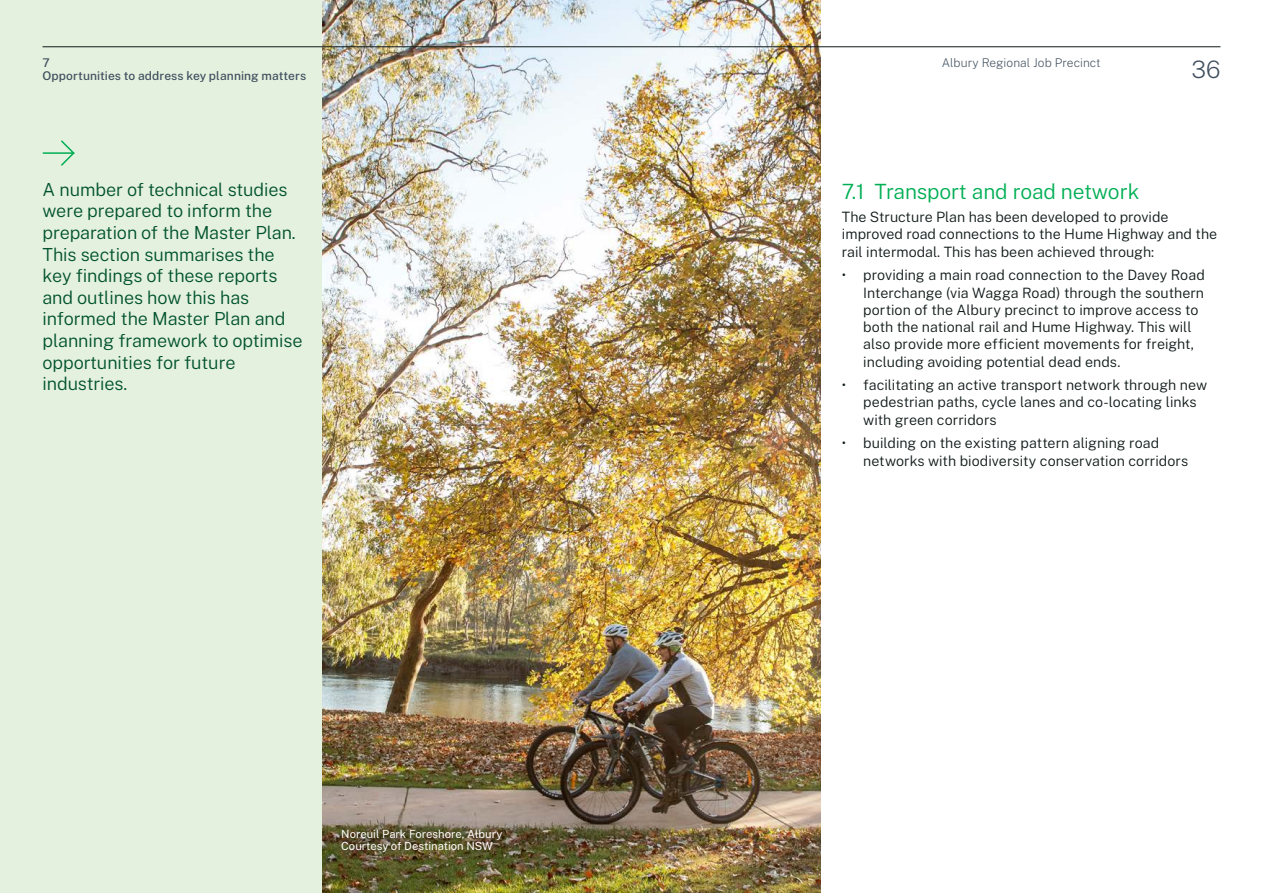
<style>
.page{position:relative;width:1263px;height:893px;background:#fff}
.page>*{position:absolute;margin:0;border:0;box-sizing:border-box;transform-origin:0 0}
.t1{font:200 24px "Public Sans";color:#3f4f5e}
.Heading_2__H2{font:300 21px "Public Sans";letter-spacing:-.005em;color:#00af54}
.Section_intro_copy{font:300 18px/21.6px "Public Sans";letter-spacing:-.005em;color:#00522e}
.Level_1_bullet{font:300 14.25px/17.2px "Public Sans";color:#0f1a18}
.Body{font:300 14.25px/17.2px "Public Sans";color:#0f1a18}
.t2{font:500 12px "Public Sans";letter-spacing:.01em;color:#3f4f5e}
.t3{font:200 12px "Public Sans";letter-spacing:.005em;color:#3f4f5e}
.t4{font:11.25px/12.8px "Public Sans";color:#fff}
</style>
<div class="page">
<img style="left:321px;top:0;width:500px;height:893px">
<div style="left:0;top:0;width:321px;height:893px;background:#e4f1de"></div>
<svg style="left:42px;top:140px;width:33px;height:26px"></svg>
<hr style="left:43px;top:46px;width:1177px;height:1px;background:#0f1a18">
<p class="t2" style="left:43px;top:54px;width:9px">7</p>
<p class="t3" style="left:942px;top:54px;width:160px">Albury Regional Job Precinct</p>
<p class="t2" style="left:43px;top:67px;width:265px">Opportunities to address key planning matters</p>
<h1 class="t1" style="left:1191px;top:53px;width:30px">36</h1>
<p class="Section_intro_copy" style="left:43px;top:178px;width:262px">A number of technical studies were prepared to inform the preparation of the Master Plan.<br>This section summarises the key findings of these reports and outlines how this has informed the Master Plan and planning framework to optimise opportunities for future industries.</p>
<h2 class="Heading_2__H2" style="left:842px;top:176px;width:299px">7.1 Transport and road network</h2>
<p class="Body" style="left:842px;top:208px;width:377px">The Structure Plan has been developed to provide improved road connections to the Hume Highway and the rail intermodal. This has been achieved through:</p>
<p class="Level_1_bullet" style="left:863px;top:266px;width:343px;text-indent:-21px">• providing a main road connection to the Davey Road Interchange (via Wagga Road) through the southern portion of the Albury precinct to improve access to both the national rail and Hume Highway. This will also provide more efficient movements for freight, including avoiding potential dead ends.</p>
<p class="Level_1_bullet" style="left:863px;top:376px;width:345px;text-indent:-21px">• facilitating an active transport network through new pedestrian paths, cycle lanes and co-locating links with green corridors</p>
<p class="Level_1_bullet" style="left:863px;top:434px;width:326px;text-indent:-21px">• building on the existing pattern aligning road networks with biodiversity conservation corridors</p>
<p class="t4" style="left:341px;top:827px;width:163px">Noreuil Park Foreshore, Albury<br>Courtesy of Destination NSW</p>
</div>
